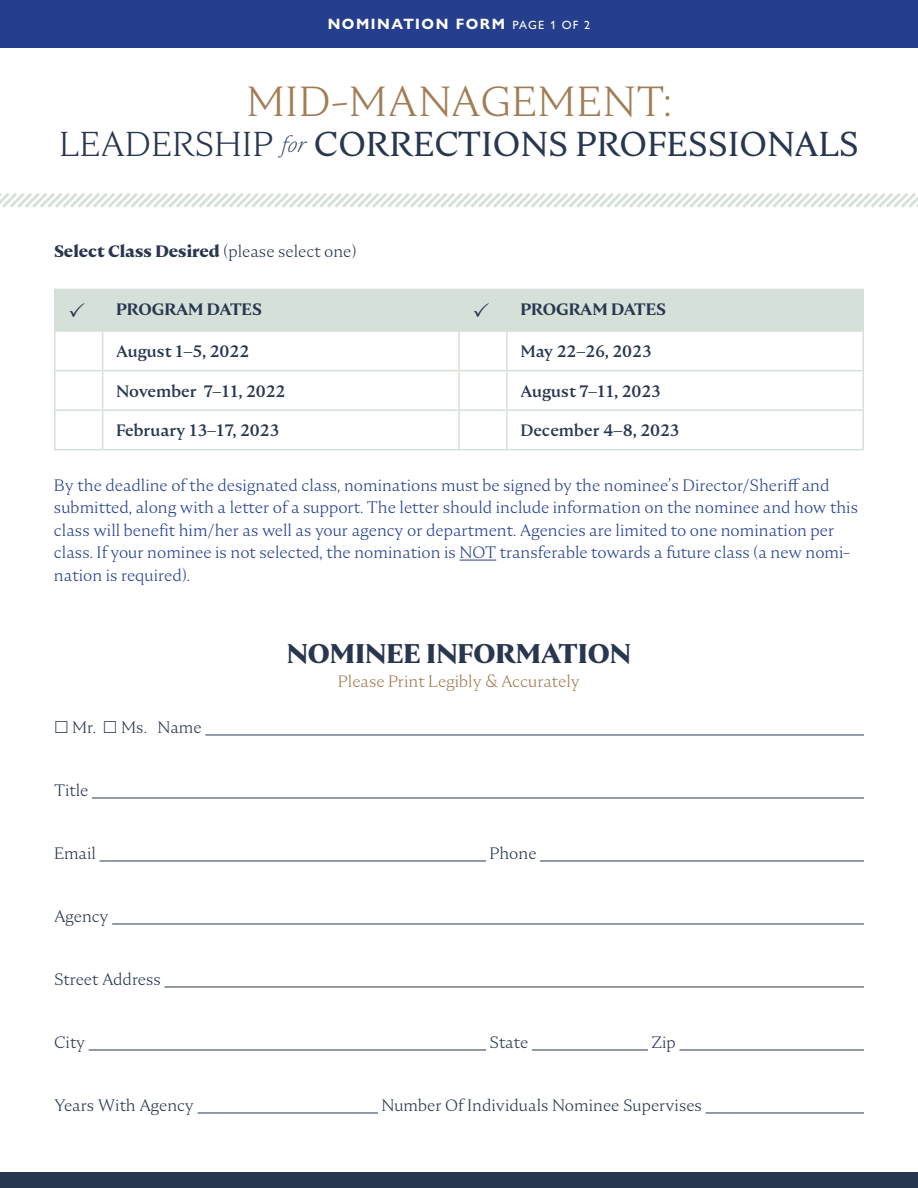
<style>
.page{position:relative;width:918px;height:1188px;background:#fff}
.page>*{position:absolute;margin:0;border:0;box-sizing:border-box;transform-origin:0 0}
.t1{font:300 42px "Nocturne Serif";letter-spacing:.015em;color:#a17c54}
.t2{font:34.5px "Nocturne Serif";color:#283650}
.t3{font:700 27px "Nocturne Serif";color:#283650}
.t4{font:300 16.5px/22.5px "Nocturne Serif";color:#253f8e}
.t5{font:300 16.5px "Nocturne Serif";color:#283650}
.t6{font:500 16.5px "Nocturne Serif";color:#283650}
.t7{font:700 16.5px "Nocturne Serif";color:#283650}
.t8{font:300 16.5px "Nocturne Serif";color:#a17c54}
.t9{font:600 16.5px "Nocturne Serif";color:#283650}
.t10{font:700 15px "Gill Sans Nova";letter-spacing:.1em;color:#fffef4}
.s1{font-weight:500;font-size:12px}
.s2{font-weight:300}
.s3{font-weight:200;font-style:italic;font-size:22.5px}
</style>
<div class="page">
<hr style="left:460px;top:560px;width:36px;height:1px;background:#253f8e">
<hr style="left:205px;top:735px;width:659px;height:1px;background:#283650">
<hr style="left:92px;top:798px;width:772px;height:1px;background:#283650">
<hr style="left:100px;top:861px;width:386px;height:1px;background:#283650">
<hr style="left:540px;top:861px;width:324px;height:1px;background:#283650">
<hr style="left:112px;top:924px;width:752px;height:1px;background:#283650">
<hr style="left:165px;top:987px;width:699px;height:1px;background:#283650">
<hr style="left:89px;top:1050px;width:397px;height:1px;background:#283650">
<hr style="left:532px;top:1050px;width:116px;height:1px;background:#283650">
<hr style="left:679px;top:1050px;width:185px;height:1px;background:#283650">
<hr style="left:198px;top:1113px;width:180px;height:1px;background:#283650">
<hr style="left:706px;top:1113px;width:158px;height:1px;background:#283650">
<hr style="left:54px;top:330px;width:49px;height:2px;background:#d5e0d8">
<hr style="left:54px;top:332px;width:2px;height:38px;background:#d5e0d8">
<hr style="left:103px;top:330px;width:356px;height:2px;background:#d5e0d8">
<hr style="left:102px;top:332px;width:1px;height:38px;background:#d5e0d8">
<hr style="left:459px;top:330px;width:48px;height:2px;background:#d5e0d8">
<hr style="left:458px;top:332px;width:2px;height:38px;background:#d5e0d8">
<hr style="left:507px;top:330px;width:357px;height:2px;background:#d5e0d8">
<hr style="left:506px;top:332px;width:2px;height:38px;background:#d5e0d8">
<hr style="left:863px;top:332px;width:1px;height:38px;background:#d5e0d8">
<hr style="left:54px;top:370px;width:49px;height:1px;background:#d5e0d8">
<hr style="left:54px;top:371px;width:2px;height:38px;background:#d5e0d8">
<hr style="left:103px;top:370px;width:356px;height:1px;background:#d5e0d8">
<hr style="left:102px;top:371px;width:1px;height:38px;background:#d5e0d8">
<hr style="left:459px;top:370px;width:48px;height:1px;background:#d5e0d8">
<hr style="left:458px;top:371px;width:2px;height:38px;background:#d5e0d8">
<hr style="left:507px;top:370px;width:357px;height:1px;background:#d5e0d8">
<hr style="left:506px;top:371px;width:2px;height:38px;background:#d5e0d8">
<hr style="left:863px;top:371px;width:1px;height:38px;background:#d5e0d8">
<hr style="left:54px;top:409px;width:49px;height:2px;background:#d5e0d8">
<hr style="left:54px;top:411px;width:2px;height:38px;background:#d5e0d8">
<hr style="left:103px;top:409px;width:356px;height:2px;background:#d5e0d8">
<hr style="left:102px;top:411px;width:1px;height:38px;background:#d5e0d8">
<hr style="left:459px;top:409px;width:48px;height:2px;background:#d5e0d8">
<hr style="left:458px;top:411px;width:2px;height:38px;background:#d5e0d8">
<hr style="left:507px;top:409px;width:357px;height:2px;background:#d5e0d8">
<hr style="left:506px;top:411px;width:2px;height:38px;background:#d5e0d8">
<hr style="left:863px;top:411px;width:1px;height:38px;background:#d5e0d8">
<hr style="left:54px;top:449px;width:49px;height:1px;background:#d5e0d8">
<hr style="left:103px;top:449px;width:356px;height:1px;background:#d5e0d8">
<hr style="left:459px;top:449px;width:48px;height:1px;background:#d5e0d8">
<hr style="left:507px;top:449px;width:357px;height:1px;background:#d5e0d8">
<hr style="left:54px;top:289px;width:49px;height:1px;background:#d5e0d8">
<hr style="left:54px;top:290px;width:2px;height:40px;background:#d5e0d8">
<hr style="left:507px;top:289px;width:357px;height:1px;background:#d5e0d8">
<hr style="left:863px;top:290px;width:1px;height:40px;background:#d5e0d8">
<svg style="left:0;top:193px;width:918px;height:15px"></svg>
<div style="left:0;top:0;width:918px;height:48px;background:#253f8e"></div>
<div style="left:0;top:1173px;width:918px;height:15px;background:#283650"></div>
<div style="left:56px;top:289px;width:807px;height:41px;background:#d5e0d8"></div>
<p class="t10" style="left:328px;top:15px;width:264px">NOMINATION FORM <span class="s1">PAGE 1 OF 2</span></p>
<p class="t1" style="left:246px;top:74px;width:427px">MID-MANAGEMENT:</p>
<p class="t2" style="left:59px;top:121px;width:801px"><span class="s2">LEADERSHIP</span> <span class="s3">for</span> CORRECTIONS PROFESSIONALS</p>
<p class="t7" style="left:54px;top:241px;width:304px">Select Class Desired <span class="s2">(please select one)</span></p>
<p class="t9" style="left:116px;top:299px;width:147px">PROGRAM DATES</p>
<p class="t9" style="left:520px;top:299px;width:147px">PROGRAM DATES</p>
<p class="t6" style="left:116px;top:341px;width:135px">August 1–5, 2022</p>
<p class="t6" style="left:520px;top:341px;width:133px">May 22–26, 2023</p>
<p class="t6" style="left:116px;top:380px;width:171px">November 7–11, 2022</p>
<p class="t6" style="left:520px;top:380px;width:142px">August 7–11, 2023</p>
<p class="t6" style="left:116px;top:420px;width:165px">February 13–17, 2023</p>
<p class="t6" style="left:520px;top:420px;width:160px">December 4–8, 2023</p>
<p class="t4" style="left:54px;top:474px;width:806px">By the deadline of the designated class, nominations must be signed by the nominee’s Director/Sheriff and submitted, along with a letter of a support. The letter should include information on the nominee and how this class will benefit him/her as well as your agency or department. Agencies are limited to one nomination per class. If your nominee is not selected, the nomination is NOT transferable towards a future class (a new nomi&shy;nation is required).</p>
<p class="t5" style="left:72px;top:717px;width:25px">Mr.</p>
<p class="t5" style="left:121px;top:717px;width:82px">Ms. Name</p>
<p class="t5" style="left:54px;top:780px;width:36px">Title</p>
<p class="t3" style="left:287px;top:636px;width:346px">NOMINEE INFORMATION</p>
<p class="t8" style="left:338px;top:670px;width:244px">Please Print Legibly &amp; Accurately</p>
<p class="t5" style="left:54px;top:843px;width:44px">Email</p>
<p class="t5" style="left:490px;top:843px;width:49px">Phone</p>
<p class="t5" style="left:54px;top:906px;width:56px">Agency</p>
<p class="t5" style="left:54px;top:969px;width:109px">Street Address</p>
<p class="t5" style="left:54px;top:1032px;width:33px">City</p>
<p class="t5" style="left:490px;top:1032px;width:40px">State</p>
<p class="t5" style="left:652px;top:1032px;width:26px">Zip</p>
<p class="t5" style="left:54px;top:1095px;width:142px">Years With Agency</p>
<p class="t5" style="left:382px;top:1095px;width:322px">Number Of Individuals Nominee Supervises</p>
</div>
